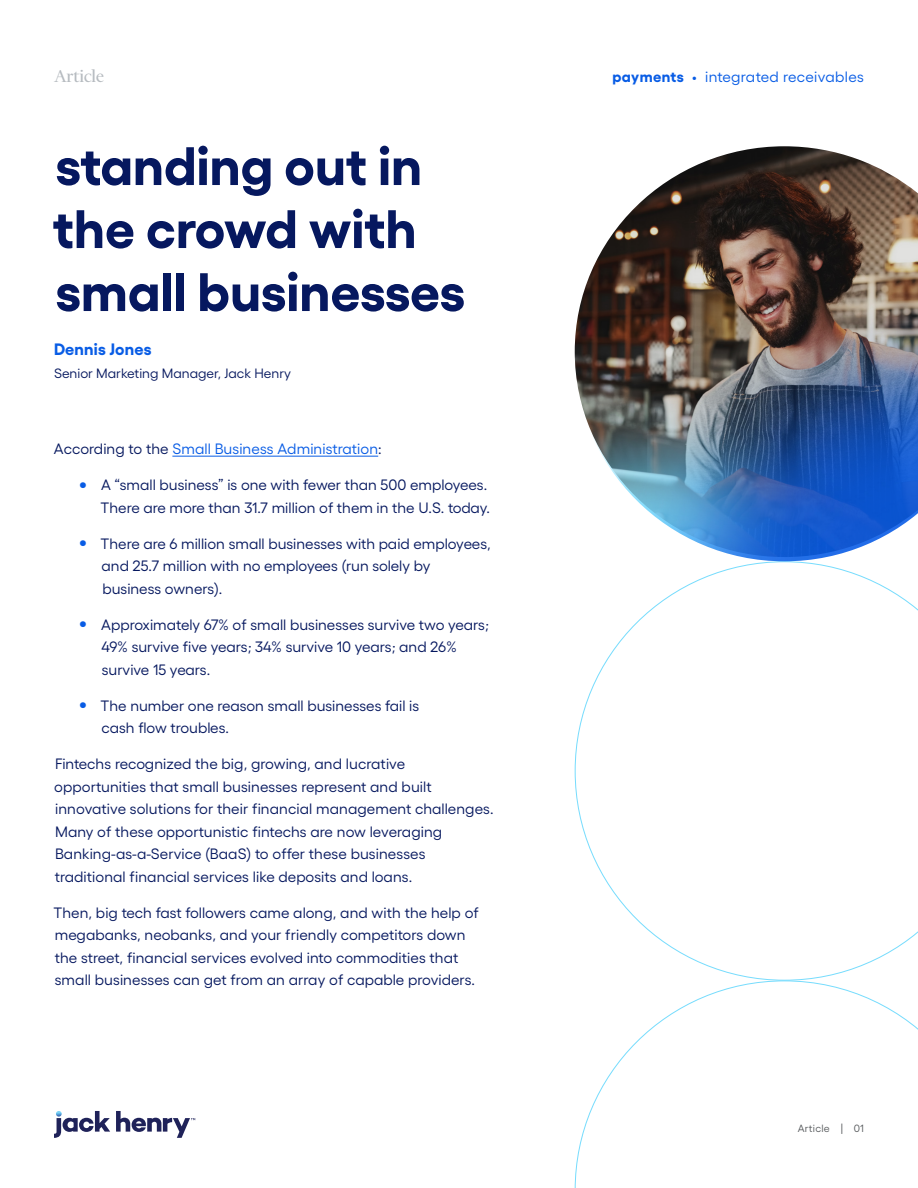
<style>
.page{position:relative;width:918px;height:1188px;background:#fff}
.page>*{position:absolute;margin:0;border:0;box-sizing:border-box;transform-origin:0 0}
.Main_Title{font:700 54px "Gellix";color:#06185f}
.Collateral_Type_Labe{font:19.5px "Financier Display";color:#b6bbc0}
.Byline_Name{font:700 16.5px "Gellix";letter-spacing:.01em;color:#085ce5}
.Body_Text{font:15px/22.5px "Gellix";color:#06185f}
.Body_Text-2{font:15px "Gellix";letter-spacing:.005em;color:#085ce5}
.Capabilities_Label{font:15px "Gellix";letter-spacing:.01em;color:#085ce5}
.Byline_Title{font:13.5px "Gellix";color:#06185f}
.t1{font:10.5px "Gellix";letter-spacing:.025em;color:#575a5d}
.s1{color:#06185f}
.s2{font-weight:800;font-size:19.5px;color:#085ce5}
.s3{font-weight:700}
</style>
<div class="page">
<svg style="left:575px;top:561px;width:343px;height:419px"></svg>
<svg style="left:574px;top:980px;width:344px;height:208px"></svg>
<svg style="left:54px;top:1111px;width:141px;height:27px"></svg>
<hr style="left:172px;top:456px;width:206px;height:1px;background:#085ce5">
<img style="left:575px;top:146px;width:343px;height:415px">
<p class="Collateral_Type_Labe" style="left:54px;top:66px;width:52px">Article</p>
<p class="Main_Title" style="left:56px;top:123px;width:368px">standing out in</p>
<p class="Main_Title" style="left:53px;top:186px;width:365px">the crowd with</p>
<p class="Main_Title" style="left:56px;top:249px;width:411px">small businesses</p>
<p class="Byline_Name" style="left:54px;top:335px;width:99px">Dennis Jones</p>
<p class="Byline_Title" style="left:54px;top:363px;width:239px">Senior Marketing Manager, Jack Henry</p>
<p class="Body_Text-2" style="left:54px;top:438px;width:329px"><span class="s1">According to the</span> Small Business Administration<span class="s1">:</span></p>
<p class="Body_Text" style="left:79px;top:472px;width:412px;text-align:right"><span class="s2">•</span> A “small business” is one with fewer than 500 employees.<br>There are more than 31.7 million of them in the U.S. today.</p>
<p class="Body_Text" style="left:102px;top:531px;width:391px;text-indent:-22px"><span class="s2">•</span> There are 6 million small businesses with paid employees, and 25.7 million with no employees (run solely by business owners).</p>
<p class="Body_Text" style="left:101px;top:612px;width:389px;text-indent:-22px"><span class="s2">•</span> Approximately 67% of small businesses survive two years;<br>49% survive five years; 34% survive 10 years; and 26% survive 15 years.</p>
<p class="Body_Text" style="left:102px;top:693px;width:319px;text-indent:-22px"><span class="s2">•</span> The number one reason small businesses fail is cash flow troubles.</p>
<p class="Body_Text" style="left:54px;top:751px;width:441px">Fintechs recognized the big, growing, and lucrative opportunities that small businesses represent and built innovative solutions for their financial management challenges.<br>Many of these opportunistic fintechs are now leveraging Banking-as-a-Service (BaaS) to offer these businesses traditional financial services like deposits and loans.</p>
<p class="Body_Text" style="left:53px;top:900px;width:427px">Then, big tech fast followers came along, and with the help of megabanks, neobanks, and your friendly competitors down the street, financial services evolved into commodities that small businesses can get from an array of capable providers.</p>
<p class="Capabilities_Label" style="left:612px;top:65px;width:253px"><span class="s3">payments</span> • integrated receivables</p>
<p class="t1" style="left:798px;top:1120px;width:68px">Article | 01</p>
</div>
